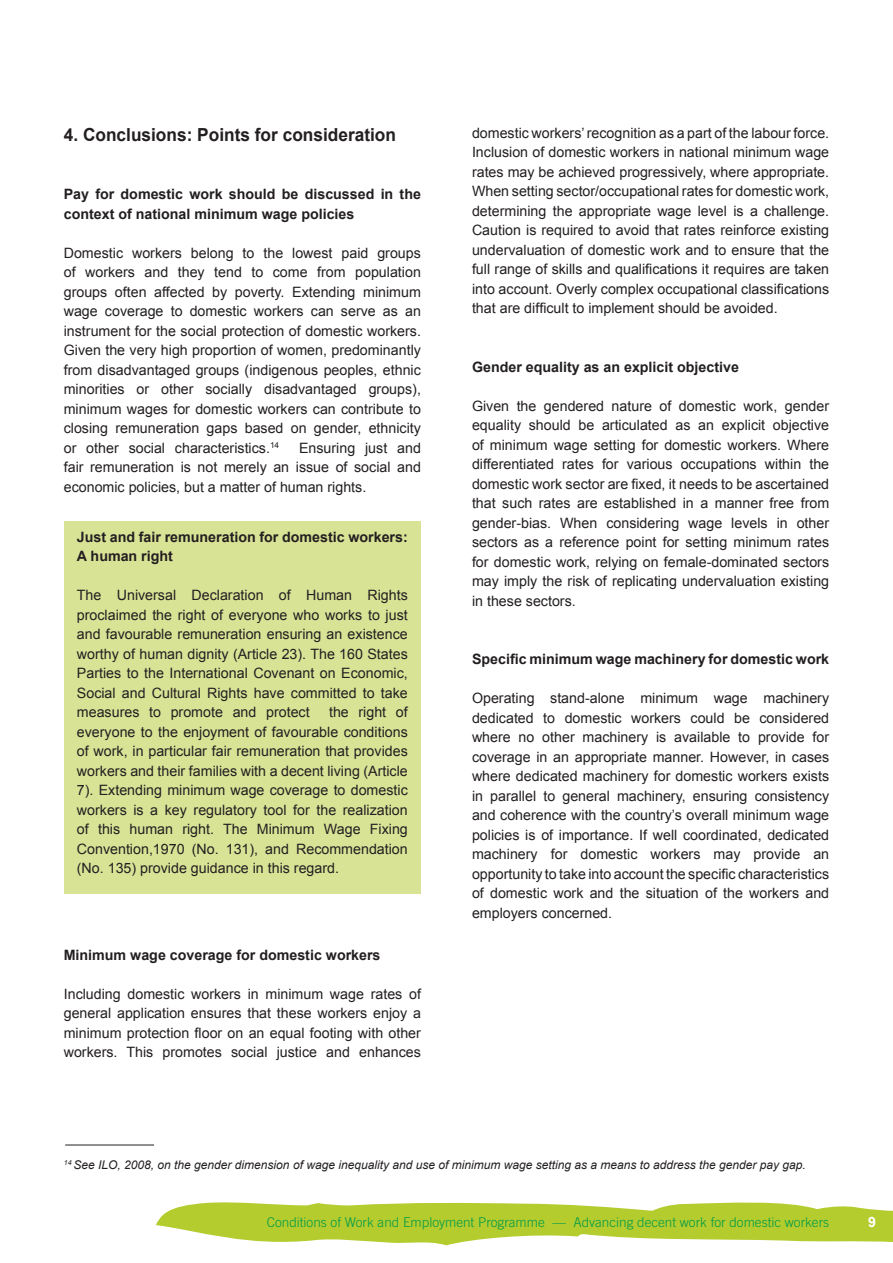
<style>
.page{position:relative;width:893px;height:1263px;background:#fff}
.page>*{position:absolute;margin:0;border:0;box-sizing:border-box;transform-origin:0 0}
.t1{font:700 18px "Arial";color:#231f20;scale:.96 1}
.t2{font:14.25px/19.5px "Arial";color:#231f20;text-align:justify}
.t3{font:700 14.25px/19.5px "Arial";color:#231f20}
.t4{font:700 14.25px "Arial";color:#fff}
.t5{font:300 13.5px "Trade Gothic LT Std";color:#009b47}
.t6{font:italic 12px "Arial";color:#231f20}
</style>
<div class="page">
<svg style="left:156px;top:1202px;width:737px;height:44px"></svg>
<div style="left:64px;top:521px;width:357px;height:372px;background:#d8e396"></div>
<hr style="left:65px;top:1144px;width:89px;height:1px;background:#231f20">
<p class="t1" style="left:64px;top:122px;width:348px">4. Conclusions: Points for consideration</p>
<p class="t3" style="left:64px;top:185px;width:359px">Pay for domestic work should be discussed in the context of national minimum wage policies</p>
<p class="t2" style="left:64px;top:243px;width:359px">Domestic workers belong to the lowest paid groups of workers and they tend to come from population groups often affected by poverty. Extending minimum wage coverage to domestic workers can serve as an instrument for the social protection of domestic workers.<br>Given the very high proportion of women, predominantly from disadvantaged groups (indigenous peoples, ethnic minorities or other socially disadvantaged groups), minimum wages for domestic workers can contribute to closing remuneration gaps based on gender, ethnicity or other social characteristics.<sup>14</sup></p>
<p class="t2" style="left:64px;top:438px;width:359px;text-indent:235px">Ensuring just and fair remuneration is not merely an issue of social and economic policies, but a matter of human rights.</p>
<p class="t3" style="left:77px;top:527px;width:332px">Just and fair remuneration for domestic workers:<br>A human right</p>
<p class="t2" style="left:77px;top:585px;width:332px">The Universal Declaration of Human Rights proclaimed the right of everyone who works to just and favourable remuneration ensuring an existence worthy of human dignity (Article 23). The 160 States Parties to the International Covenant on Economic, Social and Cultural Rights have committed to take measures to promote and protect</p>
<p class="t2" style="left:77px;top:702px;width:332px;text-indent:252px">the right of everyone to the enjoyment of favourable conditions of work, in particular fair remuneration that provides workers and their families with a decent living (Article 7). Extending minimum wage coverage to domestic workers is a key regulatory tool for the realization of this human right. The Minimum Wage Fixing Convention,1970 (No. 131), and Recommendation (No. 135) provide guidance in this regard.</p>
<p class="t3" style="left:64px;top:945px;width:318px">Minimum wage coverage for domestic workers</p>
<p class="t2" style="left:64px;top:984px;width:359px">Including domestic workers in minimum wage rates of general application ensures that these workers enjoy a minimum protection floor on an equal footing with other workers. This promotes social justice and enhances</p>
<p class="t2" style="left:472px;top:123px;width:359px">domestic workers’ recognition as a part of the labour force.<br>Inclusion of domestic workers in national minimum wage rates may be achieved progressively, where appropriate.<br>When setting sector/occupational rates for domestic work, determining the appropriate wage level is a challenge.<br>Caution is required to avoid that rates reinforce existing undervaluation of domestic work and to ensure that the full range of skills and qualifications it requires are taken into account. Overly complex occupational classifications that are difficult to implement should be avoided.</p>
<p class="t3" style="left:472px;top:358px;width:268px">Gender equality as an explicit objective</p>
<p class="t2" style="left:472px;top:396px;width:359px">Given the gendered nature of domestic work, gender equality should be articulated as an explicit objective of minimum wage setting for domestic workers. Where differentiated rates for various occupations within the domestic work sector are fixed, it needs to be ascertained that such rates are established in a manner free from gender-bias. When considering wage levels in other sectors as a reference point for setting minimum rates for domestic work, relying on female-dominated sectors may imply the risk of replicating undervaluation existing in these sectors.</p>
<p class="t3" style="left:472px;top:650px;width:359px">Specific minimum wage machinery for domestic work</p>
<p class="t2" style="left:472px;top:689px;width:359px">Operating stand-alone minimum wage machinery dedicated to domestic workers could be considered where no other machinery is available to provide for coverage in an appropriate manner. However, in cases where dedicated machinery for domestic workers exists in parallel to general machinery, ensuring consistency and coherence with the country’s overall minimum wage policies is of importance. If well coordinated, dedicated machinery for domestic workers may provide an opportunity to take into account the specific characteristics of domestic work and the situation of the workers and employers concerned.</p>
<p class="t6" style="left:64px;top:1157px;width:744px"><sup>14</sup> See ILO, 2008, on the gender dimension of wage inequality and use of minimum wage setting as a means to address the gender pay gap.</p>
<p class="t5" style="left:267px;top:1214px;width:564px">Conditions of Work and Employment Programme — Advancing decent work for domestic workers</p>
<p class="t4" style="left:868px;top:1212px;width:9px">9</p>
</div>
